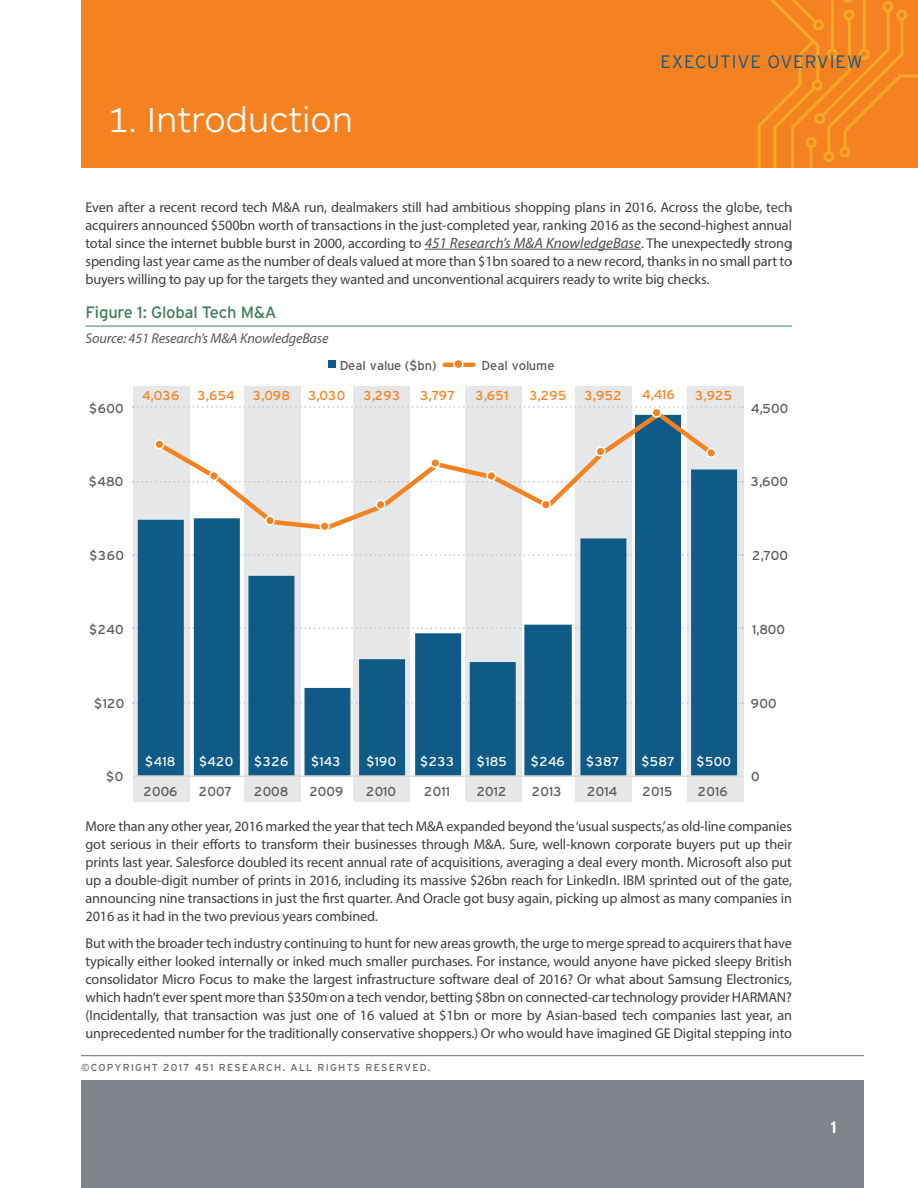
<style>
.page{position:relative;width:918px;height:1188px;background:#fff}
.page>*{position:absolute;margin:0;border:0;box-sizing:border-box;transform-origin:0 0}
.Heading_1{font:300 36px "ARS Maquette Pro";color:#fff}
.t1{font:300 18px "Interstate";letter-spacing:.05em;color:#0f5a86}
.Exhibit_Title{font:16.5px "Interstate";letter-spacing:-.01em;color:#427c5c}
.t2{font:700 16.5px "Interstate";color:#fff}
.t3{font:14.25px/18px "Myriad Pro";letter-spacing:-.01em;color:#3e3e3f;text-align:justify}
.Exhibit_Source{font:italic 14.25px "Myriad Pro";letter-spacing:-.01em;color:#57585a}
.t4{font:12.9px "Interstate";letter-spacing:.005em;color:#595a5a}
.t5{font:12.9px "Interstate";letter-spacing:.03em;color:#f58220}
.t6{font:12.9px "Interstate";color:#fff}
.t7{font:10.2px "Interstate";letter-spacing:.125em;color:#63656a}
.s1{font-style:italic;font-size:15px;color:#4b4c4d}
</style>
<div class="page">
<div style="left:81px;top:0;width:837px;height:168px;background:#f58220"></div>
<div style="left:81px;top:1080px;width:783px;height:108px;background:#80838a"></div>
<hr style="left:81px;top:1055px;width:783px;height:1px;background:#63656a">
<hr style="left:425px;top:249px;width:216px;height:1px;background:#4b4c4d">
<hr style="left:86px;top:326px;width:706px;height:1px;background:#427c5c">
<div style="left:687px;top:386px;width:57px;height:416px;background:#e6e7e9"></div>
<div style="left:576px;top:386px;width:56px;height:416px;background:#e6e7e9"></div>
<div style="left:465px;top:386px;width:56px;height:416px;background:#e6e7e9"></div>
<div style="left:354px;top:386px;width:56px;height:416px;background:#e6e7e9"></div>
<div style="left:245px;top:386px;width:56px;height:416px;background:#e6e7e9"></div>
<div style="left:133px;top:386px;width:56px;height:416px;background:#e6e7e9"></div>
<svg style="left:133px;top:406px;width:610px;height:2px"></svg>
<svg style="left:133px;top:554px;width:610px;height:2px"></svg>
<svg style="left:133px;top:702px;width:610px;height:2px"></svg>
<svg style="left:138px;top:469px;width:599px;height:307px;fill:#0f5a86"></svg>
<hr style="left:133px;top:776px;width:609px;height:1px;background:#d9d9d8">
<svg style="left:155px;top:409px;width:565px;height:123px"></svg>
<div style="left:155px;top:440px;width:9px;height:9px;background:#f58220;border-radius:50%"></div>
<div style="left:154px;top:439px;width:10px;height:10px;border:2px solid #fff;border-radius:50%"></div>
<div style="left:210px;top:472px;width:8px;height:8px;background:#f58220;border-radius:50%"></div>
<div style="left:209px;top:471px;width:10px;height:10px;border:2px solid #fff;border-radius:50%"></div>
<div style="left:266px;top:516px;width:8px;height:9px;background:#f58220;border-radius:50%"></div>
<div style="left:265px;top:515px;width:10px;height:11px;border:2px solid #fff;border-radius:50%"></div>
<div style="left:320px;top:522px;width:9px;height:9px;background:#f58220;border-radius:50%"></div>
<div style="left:320px;top:521px;width:10px;height:10px;border:2px solid #fff;border-radius:50%"></div>
<div style="left:376px;top:500px;width:9px;height:9px;background:#f58220;border-radius:50%"></div>
<div style="left:376px;top:500px;width:10px;height:10px;border:2px solid #fff;border-radius:50%"></div>
<div style="left:431px;top:459px;width:9px;height:8px;background:#f58220;border-radius:50%"></div>
<div style="left:430px;top:458px;width:10px;height:10px;border:2px solid #fff;border-radius:50%"></div>
<div style="left:487px;top:472px;width:9px;height:8px;background:#f58220;border-radius:50%"></div>
<div style="left:486px;top:471px;width:10px;height:10px;border:2px solid #fff;border-radius:50%"></div>
<div style="left:542px;top:500px;width:8px;height:9px;background:#f58220;border-radius:50%"></div>
<div style="left:541px;top:500px;width:10px;height:10px;border:2px solid #fff;border-radius:50%"></div>
<div style="left:596px;top:447px;width:9px;height:9px;background:#f58220;border-radius:50%"></div>
<div style="left:595px;top:446px;width:11px;height:11px;border:2px solid #fff;border-radius:50%"></div>
<div style="left:652px;top:408px;width:9px;height:9px;background:#f58220;border-radius:50%"></div>
<div style="left:652px;top:408px;width:10px;height:10px;border:2px solid #fff;border-radius:50%"></div>
<div style="left:707px;top:449px;width:9px;height:8px;background:#f58220;border-radius:50%"></div>
<div style="left:706px;top:448px;width:10px;height:10px;border:2px solid #fff;border-radius:50%"></div>
<div style="left:328px;top:360px;width:8px;height:8px;background:#0f5a86"></div>
<hr style="left:445px;top:363px;width:28px;height:4px;background:#f58220">
<div style="left:454px;top:360px;width:9px;height:9px;background:#f58220;border-radius:50%"></div>
<div style="left:453px;top:359px;width:11px;height:10px;border:2px solid #fff;border-radius:50%"></div>
<svg style="left:757px;top:0;width:161px;height:168px"></svg>
<p class="Heading_1" style="left:108px;top:97px;width:246px">1. Introduction</p>
<p class="t1" style="left:660px;top:51px;width:204px">EXECUTIVE OVERVIEW</p>
<p class="t3" style="left:86px;top:198px;width:708px">Even after a recent record tech M&amp;A run, dealmakers still had ambitious shopping plans in 2016. Across the globe, tech acquirers announced $500bn worth of transactions in the just-completed year, ranking 2016 as the second-highest annual total since the internet bubble burst in 2000, according to <span class="s1">451 Research’s M&amp;A KnowledgeBase</span>. The unexpectedly strong spending last year came as the number of deals valued at more than $1bn soared to a new record, thanks in no small part to buyers willing to pay up for the targets they wanted and unconventional acquirers ready to write big checks.</p>
<p class="Exhibit_Title" style="left:86px;top:302px;width:193px">Figure 1: Global Tech M&amp;A</p>
<p class="Exhibit_Source" style="left:86px;top:329px;width:245px">Source: 451 Research’s M&amp;A KnowledgeBase</p>
<p class="t4" style="left:89px;top:400px;width:36px">$600</p>
<p class="t4" style="left:340px;top:357px;width:99px">Deal value ($bn)</p>
<p class="t4" style="left:482px;top:357px;width:75px">Deal volume</p>
<p class="t5" style="left:142px;top:387px;width:38px">4,036</p>
<p class="t5" style="left:198px;top:387px;width:39px">3,654</p>
<p class="t5" style="left:253px;top:387px;width:39px">3,098</p>
<p class="t5" style="left:308px;top:387px;width:39px">3,030</p>
<p class="t5" style="left:363px;top:387px;width:38px">3,293</p>
<p class="t5" style="left:420px;top:388px;width:36px">3,797</p>
<p class="t5" style="left:475px;top:387px;width:35px">3,651</p>
<p class="t5" style="left:529px;top:387px;width:38px">3,295</p>
<p class="t5" style="left:585px;top:387px;width:38px">3,952</p>
<p class="t5" style="left:642px;top:387px;width:34px">4,416</p>
<p class="t5" style="left:695px;top:387px;width:38px">3,925</p>
<p class="t4" style="left:751px;top:400px;width:39px">4,500</p>
<p class="t4" style="left:89px;top:474px;width:36px">$480</p>
<p class="t4" style="left:751px;top:474px;width:39px">3,600</p>
<p class="t4" style="left:90px;top:548px;width:36px">$360</p>
<p class="t4" style="left:752px;top:548px;width:37px">2,700</p>
<p class="t4" style="left:89px;top:621px;width:36px">$240</p>
<p class="t4" style="left:752px;top:621px;width:35px">1,800</p>
<p class="t4" style="left:94px;top:695px;width:32px">$120</p>
<p class="t4" style="left:106px;top:769px;width:19px">$0</p>
<p class="t6" style="left:145px;top:753px;width:32px">$418</p>
<p class="t6" style="left:199px;top:753px;width:36px">$420</p>
<p class="t6" style="left:254px;top:753px;width:36px">$326</p>
<p class="t6" style="left:311px;top:753px;width:31px">$143</p>
<p class="t6" style="left:366px;top:753px;width:32px">$190</p>
<p class="t6" style="left:420px;top:753px;width:35px">$233</p>
<p class="t6" style="left:477px;top:753px;width:31px">$185</p>
<p class="t6" style="left:531px;top:753px;width:36px">$246</p>
<p class="t6" style="left:586px;top:753px;width:35px">$387</p>
<p class="t6" style="left:641px;top:753px;width:35px">$587</p>
<p class="t6" style="left:697px;top:753px;width:36px">$500</p>
<p class="t4" style="left:143px;top:784px;width:36px">2006</p>
<p class="t4" style="left:199px;top:784px;width:35px">2007</p>
<p class="t4" style="left:254px;top:784px;width:36px">2008</p>
<p class="t4" style="left:309px;top:784px;width:36px">2009</p>
<p class="t4" style="left:366px;top:784px;width:32px">2010</p>
<p class="t4" style="left:424px;top:784px;width:27px">2011</p>
<p class="t4" style="left:477px;top:784px;width:31px">2012</p>
<p class="t4" style="left:532px;top:784px;width:31px">2013</p>
<p class="t4" style="left:587px;top:784px;width:32px">2014</p>
<p class="t4" style="left:643px;top:784px;width:31px">2015</p>
<p class="t4" style="left:698px;top:784px;width:31px">2016</p>
<p class="t4" style="left:751px;top:695px;width:27px">900</p>
<p class="t4" style="left:751px;top:769px;width:10px">0</p>
<p class="t3" style="left:86px;top:817px;width:708px">More than any other year, 2016 marked the year that tech M&amp;A expanded beyond the ‘usual suspects,’ as old-line companies got serious in their efforts to transform their businesses through M&amp;A. Sure, well-known corporate buyers put up their prints last year. Salesforce doubled its recent annual rate of acquisitions, averaging a deal every month. Microsoft also put up a double-digit number of prints in 2016, including its massive $26bn reach for LinkedIn. IBM sprinted out of the gate, announcing nine transactions in just the first quarter. And Oracle got busy again, picking up almost as many companies in 2016 as it had in the two previous years combined.</p>
<p class="t3" style="left:86px;top:934px;width:708px">But with the broader tech industry continuing to hunt for new areas growth, the urge to merge spread to acquirers that have typically either looked internally or inked much smaller purchases. For instance, would anyone have picked sleepy British consolidator Micro Focus to make the largest infrastructure software deal of 2016? Or what about Samsung Electronics, which hadn’t ever spent more than $350m on a tech vendor, betting $8bn on connected-car technology provider HARMAN? (Incidentally, that transaction was just one of 16 valued at $1bn or more by Asian-based tech companies last year, an unprecedented number for the traditionally conservative shoppers.) Or who would have imagined GE Digital stepping into</p>
<p class="t7" style="left:81px;top:1061px;width:351px">©COPYRIGHT 2017 451 RESEARCH. ALL RIGHTS RESERVED.</p>
<p class="t2" style="left:831px;top:1117px;width:8px">1</p>
</div>
